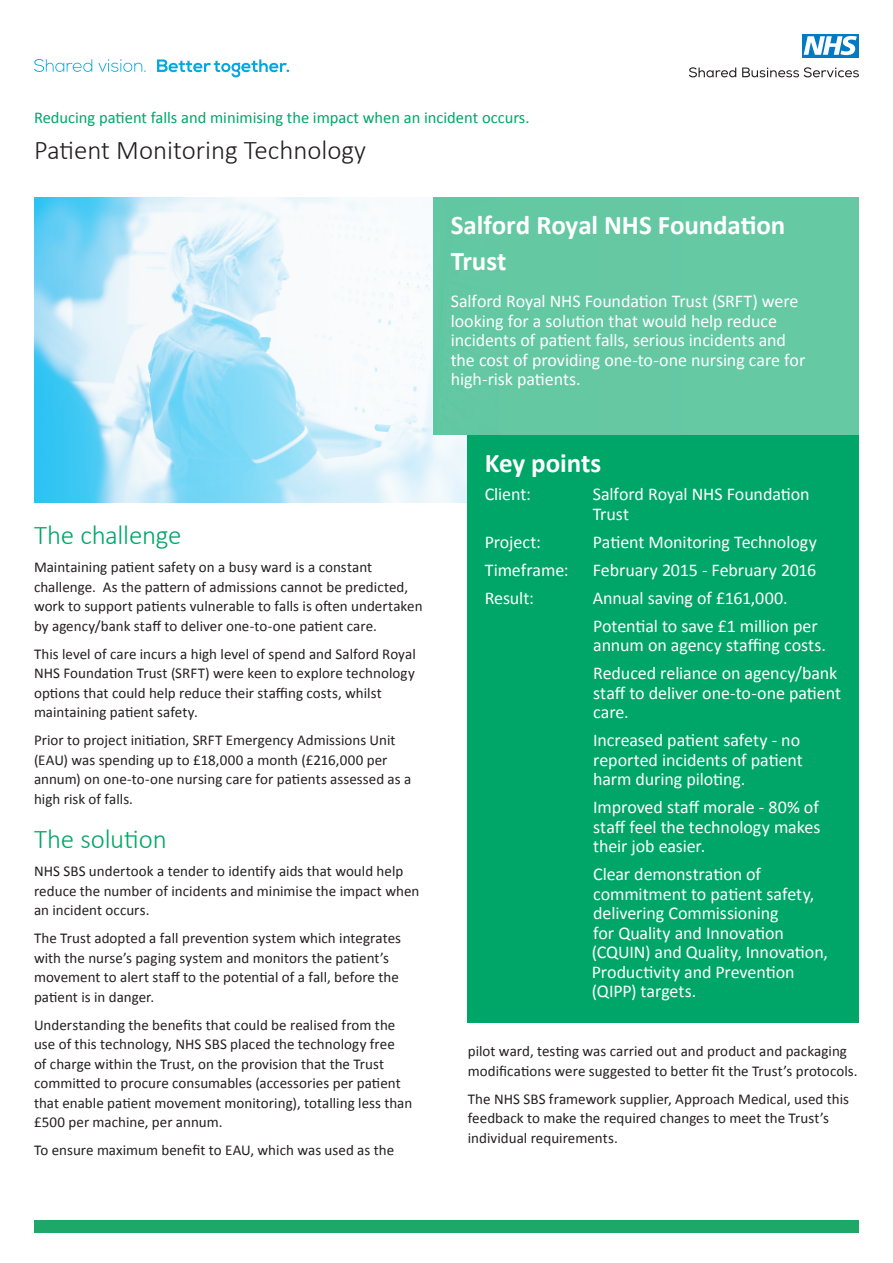
<style>
.page{position:relative;width:893px;height:1263px;background:#fff}
.page>*{position:absolute;margin:0;border:0;box-sizing:border-box;transform-origin:0 0}
.Image_overlay_Headin{font:700 27px/36px "Calibri";letter-spacing:-.005em;color:#fff}
.Main_Heading{font:300 27px "Calibri";color:#231f20}
.Main_Heading-2{font:300 27px "Calibri";letter-spacing:-.005em;color:#00a668}
.Key_Points_Heading{font:700 27px "Calibri";color:#fff}
.Key_Points_text{font:18px/19.5px "Calibri";letter-spacing:-.005em;color:#fff}
.Image_overlay_Bullet{font:18px/19.5px "Calibri";letter-spacing:-.005em;color:#fff}
.Hero_image_Copy{font:16.5px "Calibri";color:#00a668}
.t1{font:15px/19.5px "Calibri";letter-spacing:.005em;color:#231f20}
</style>
<div class="page">
<div style="left:34px;top:1220px;width:825px;height:13px;background:#1da768"></div>
<img style="left:34px;top:197px;width:434px;height:306px">
<div style="left:434px;top:197px;width:425px;height:238px;background:#65c8a3"></div>
<div style="left:468px;top:435px;width:391px;height:588px;background:#00a668"></div>
<div style="left:802px;top:34px;width:57px;height:23px;background:#007ac2"></div>
<svg style="left:804px;top:36px;width:53px;height:19px"></svg>
<svg style="left:689px;top:67px;width:47px;height:10px"></svg>
<svg style="left:742px;top:67px;width:117px;height:10px"></svg>
<svg style="left:34px;top:59px;width:58px;height:13px"></svg>
<svg style="left:98px;top:59px;width:48px;height:13px"></svg>
<svg style="left:157px;top:59px;width:132px;height:18px"></svg>
<p class="Hero_image_Copy" style="left:34px;top:107px;width:497px">Reducing patient falls and minimising the impact when an incident occurs.</p>
<p class="Main_Heading" style="left:34px;top:133px;width:334px">Patient Monitoring Technology</p>
<p class="Main_Heading-2" style="left:34px;top:519px;width:149px">The challenge</p>
<p class="t1" style="left:34px;top:558px;width:390px">Maintaining patient safety on a busy ward is a constant challenge. As the pattern of admissions cannot be predicted, work to support patients vulnerable to falls is often undertaken by agency/bank staff to deliver one-to-one patient care.</p>
<p class="t1" style="left:34px;top:644px;width:383px">This level of care incurs a high level of spend and Salford Royal NHS Foundation Trust (SRFT) were keen to explore technology options that could help reduce their staffing costs, whilst maintaining patient safety.</p>
<p class="t1" style="left:34px;top:731px;width:379px">Prior to project initiation, SRFT Emergency Admissions Unit (EAU) was spending up to £18,000 a month (£216,000 per annum) on one-to-one nursing care for patients assessed as a high risk of falls.</p>
<p class="Main_Heading-2" style="left:34px;top:823px;width:134px">The solution</p>
<p class="t1" style="left:34px;top:862px;width:387px">NHS SBS undertook a tender to identify aids that would help reduce the number of incidents and minimise the impact when an incident occurs.</p>
<p class="t1" style="left:34px;top:929px;width:368px">The Trust adopted a fall prevention system which integrates with the nurse’s paging system and monitors the patient’s movement to alert staff to the potential of a fall, before the patient is in danger.</p>
<p class="t1" style="left:34px;top:1015px;width:380px">Understanding the benefits that could be realised from the use of this technology, NHS SBS placed the technology free<br>of charge within the Trust, on the provision that the Trust committed to procure consumables (accessories per patient that enable patient movement monitoring), totalling less than £500 per machine, per annum.</p>
<p class="t1" style="left:34px;top:1141px;width:362px">To ensure maximum benefit to EAU, which was used as the</p>
<p class="Image_overlay_Headin" style="left:451px;top:207px;width:336px">Salford Royal NHS Foundation<br>Trust</p>
<p class="Image_overlay_Bullet" style="left:451px;top:291px;width:356px">Salford Royal NHS Foundation Trust (SRFT) were looking for a solution that would help reduce incidents of patient falls, serious incidents and the cost of providing one-to-one nursing care for high-risk patients.</p>
<p class="Key_Points_Heading" style="left:485px;top:446px;width:118px">Key points</p>
<p class="Key_Points_text" style="left:485px;top:484px;width:48px">Client:</p>
<p class="Key_Points_text" style="left:593px;top:484px;width:218px">Salford Royal NHS Foundation<br>Trust</p>
<p class="Key_Points_text" style="left:485px;top:532px;width:58px">Project:</p>
<p class="Key_Points_text" style="left:593px;top:532px;width:226px">Patient Monitoring Technology</p>
<p class="Key_Points_text" style="left:485px;top:560px;width:85px">Timeframe:</p>
<p class="Key_Points_text" style="left:593px;top:560px;width:225px">February 2015 - February 2016</p>
<p class="Key_Points_text" style="left:485px;top:588px;width:51px">Result:</p>
<p class="Key_Points_text" style="left:593px;top:588px;width:196px">Annual saving of £161,000.</p>
<p class="Key_Points_text" style="left:593px;top:616px;width:234px">Potential to save £1 million per annum on agency staffing costs.</p>
<p class="Key_Points_text" style="left:593px;top:663px;width:249px">Reduced reliance on agency/bank staff to deliver one-to-one patient care.</p>
<p class="Key_Points_text" style="left:593px;top:730px;width:211px">Increased patient safety - no reported incidents of patient harm during piloting.</p>
<p class="Key_Points_text" style="left:593px;top:797px;width:229px;text-align:justify">Improved staff morale - 80% of staff feel the technology makes their job easier.</p>
<p class="Key_Points_text" style="left:592px;top:864px;width:238px">Clear demonstration of commitment to patient safety, delivering Commissioning<br>for Quality and Innovation (CQUIN) and Quality, Innovation,<br>Productivity and Prevention (QIPP) targets.</p>
<p class="t1" style="left:468px;top:1042px;width:391px">pilot ward, testing was carried out and product and packaging modifications were suggested to better fit the Trust’s protocols.</p>
<p class="t1" style="left:468px;top:1089px;width:383px">The NHS SBS framework supplier, Approach Medical, used this feedback to make the required changes to meet the Trust’s individual requirements.</p>
</div>
